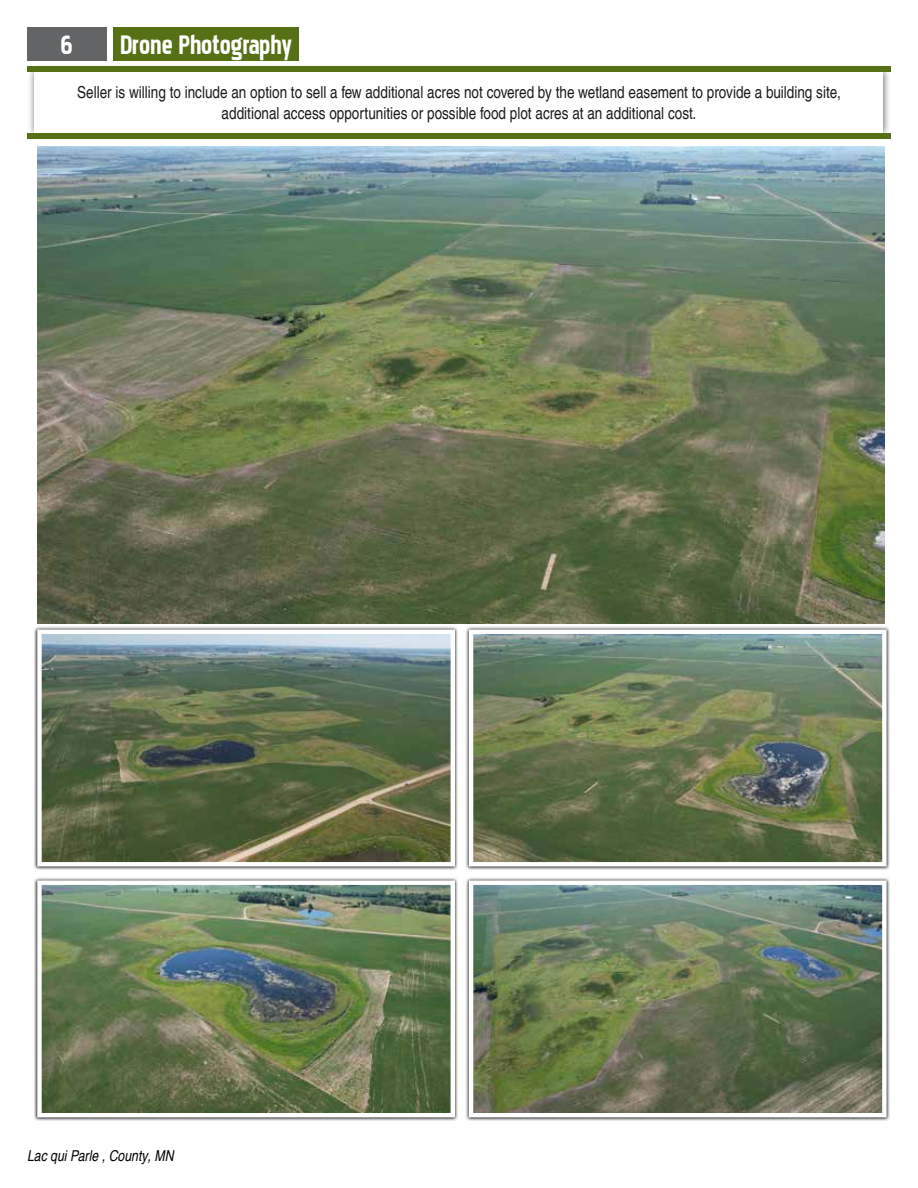
<style>
.page{position:relative;width:918px;height:1188px;background:#fff}
.page>*{position:absolute;margin:0;border:0;box-sizing:border-box;transform-origin:0 0}
.t1{font:33px "Pakenham";color:#fff}
.t2{font:condensed 16.5px/21px "Helvetica LT Pro";color:#000;text-align:center}
.t3{font:italic condensed 15px "Helvetica LT Pro";color:#000}
</style>
<div class="page">
<div style="left:27px;top:27px;width:79px;height:33px;background:#636466"></div>
<div style="left:113px;top:27px;width:186px;height:33px;background:#567015"></div>
<div style="left:27px;top:64px;width:864px;height:76px;background:#000;opacity:.75"></div>
<div style="left:35px;top:72px;width:848px;height:60px;background:#fff"></div>
<div style="left:27px;top:66px;width:864px;height:6px;background:#567015"></div>
<div style="left:27px;top:133px;width:864px;height:6px;background:#567015"></div>
<svg style="left:34px;top:626px;width:424px;height:244px;background:#bebebe"></svg>
<img style="left:42px;top:635px;width:408px;height:226px">
<div style="left:37px;top:630px;width:418px;height:236px;border:4px solid #fff"></div>
<svg style="left:466px;top:626px;width:424px;height:244px;background:#bfbfbf"></svg>
<img style="left:474px;top:635px;width:408px;height:226px">
<div style="left:469px;top:630px;width:418px;height:236px;border:4px solid #fff"></div>
<img style="left:37px;top:147px;width:847px;height:476px">
<svg style="left:466px;top:877px;width:424px;height:244px;background:#bfbfbf"></svg>
<img style="left:474px;top:885px;width:408px;height:227px">
<div style="left:469px;top:880px;width:418px;height:237px;border:4px solid #fff"></div>
<svg style="left:34px;top:877px;width:424px;height:244px;background:#bebebe"></svg>
<img style="left:42px;top:885px;width:408px;height:227px">
<div style="left:37px;top:880px;width:418px;height:237px;border:4px solid #fff"></div>
<h1 class="t1" style="left:61px;top:30px;width:14px">6</h1>
<h1 class="t1" style="left:120px;top:30px;width:173px">Drone Photography</h1>
<p class="t2" style="left:77px;top:81px;width:765px">Seller is willing to include an option to sell a few additional acres not covered by the wetland easement to provide a building site, additional access opportunities or possible food plot acres at an additional cost.</p>
<p class="t3" style="left:27px;top:1147px;width:148px">Lac qui Parle , County, MN</p>
</div>
